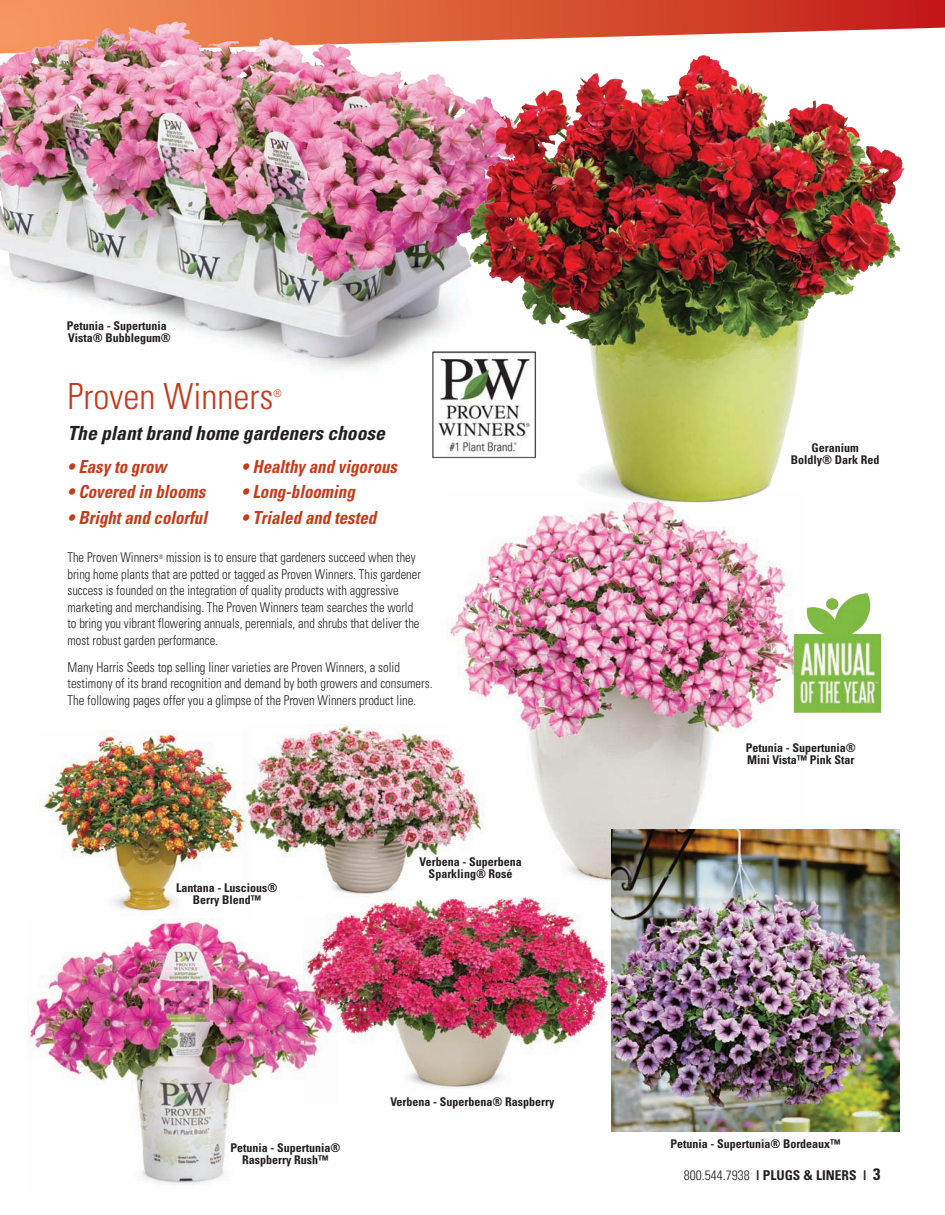
<style>
.page{position:relative;width:945px;height:1215px;background:#fff}
.page>*{position:absolute;margin:0;border:0;box-sizing:border-box;transform-origin:0 0}
.copy{font:300 condensed 36px "Univers";color:#c63b1a}
.copy-2{font:italic 700 condensed 19.5px "Univers";color:#231f20}
.t1{font:italic 700 condensed 18px "Univers";color:#c63b1a;scale:.94 1}
.t2{font:300 condensed 13.5px/16.5px "Univers";color:#231f20;scale:.93 1}
.t3{font:300 condensed 13.5px/16.5px "Univers";color:#231f20;scale:.94 1}
.t4{font:700 condensed 13.5px "Univers";color:#231f20}
.t5{font:700 condensed 12px/12px "Univers";color:#231f20}
.copy-3{font:300 condensed 10.5px "Univers";color:#c63b1a}
.s1{font-weight:300}
.s2{font-size:16.5px}
</style>
<div class="page">
<img style="left:337px;top:897px;width:272px;height:191px">
<svg style="left:0;top:0;width:945px;height:39px;background:#db6246"></svg>
<img style="left:0;top:16px;width:534px;height:354px">
<img style="left:28px;top:918px;width:309px;height:266px">
<img style="left:612px;top:830px;width:287px;height:301px">
<img style="left:465px;top:48px;width:440px;height:444px">
<img style="left:430px;top:351px;width:109px;height:109px">
<img style="left:446px;top:492px;width:358px;height:404px">
<img style="left:785px;top:590px;width:97px;height:128px">
<img style="left:251px;top:725px;width:233px;height:174px">
<img style="left:39px;top:731px;width:212px;height:181px">
<p class="t5" style="left:67px;top:319px;width:105px">Petunia - Supertunia<br>Vista® Bubblegum®</p>
<p class="copy" style="left:68px;top:374px;width:207px">Proven Winners</p>
<p class="copy-3" style="left:273px;top:387px;width:10px">®</p>
<p class="copy-2" style="left:68px;top:421px;width:319px">The plant brand home gardeners choose</p>
<p class="t1" style="left:68px;top:455px;width:107px">• Easy to grow</p>
<p class="t1" style="left:242px;top:455px;width:167px">• Healthy and vigorous</p>
<p class="t1" style="left:68px;top:481px;width:148px">• Covered in blooms</p>
<p class="t1" style="left:242px;top:481px;width:122px">• Long-blooming</p>
<p class="t1" style="left:68px;top:506px;width:150px">• Bright and colorful</p>
<p class="t1" style="left:242px;top:506px;width:145px">• Trialed and tested</p>
<p class="t2" style="left:67px;top:549px;width:382px">The Proven Winners<sup>®</sup> mission is to ensure that gardeners succeed when they bring home plants that are potted or tagged as Proven Winners. This gardener success is founded on the integration of quality products with aggressive marketing and merchandising. The Proven Winners team searches the world to bring you vibrant flowering annuals, perennials, and shrubs that deliver the most robust garden performance.</p>
<p class="t3" style="left:68px;top:659px;width:390px">Many Harris Seeds top selling liner varieties are Proven Winners, a solid testimony of its brand recognition and demand by both growers and consumers.<br>The following pages offer you a glimpse of the Proven Winners product line.</p>
<p class="t5" style="left:176px;top:882px;width:103px">Lantana - Luscious®</p>
<p class="t5" style="left:193px;top:894px;width:70px">Berry Blend™</p>
<p class="t5" style="left:420px;top:855px;width:104px">Verbena - Superbena</p>
<p class="t5" style="left:429px;top:867px;width:85px">Sparkling® Rosé</p>
<p class="t5" style="left:230px;top:1141px;width:111px">Petunia - Supertunia®</p>
<p class="t5" style="left:242px;top:1153px;width:88px">Raspberry Rush™</p>
<p class="t5" style="left:390px;top:1096px;width:166px">Verbena - Superbena® Raspberry</p>
<p class="t5" style="left:811px;top:441px;width:49px">Geranium</p>
<p class="t5" style="left:791px;top:453px;width:90px">Boldly® Dark Red</p>
<p class="t5" style="left:746px;top:741px;width:111px">Petunia - Supertunia®<br>Mini Vista™ Pink Star</p>
<p class="t5" style="left:670px;top:1137px;width:172px">Petunia - Supertunia® Bordeaux™</p>
<p class="t4" style="left:684px;top:1167px;width:198px"><span class="s1">800.544.7938</span> | PLUGS &amp; LINERS | <span class="s2">3</span></p>
</div>
